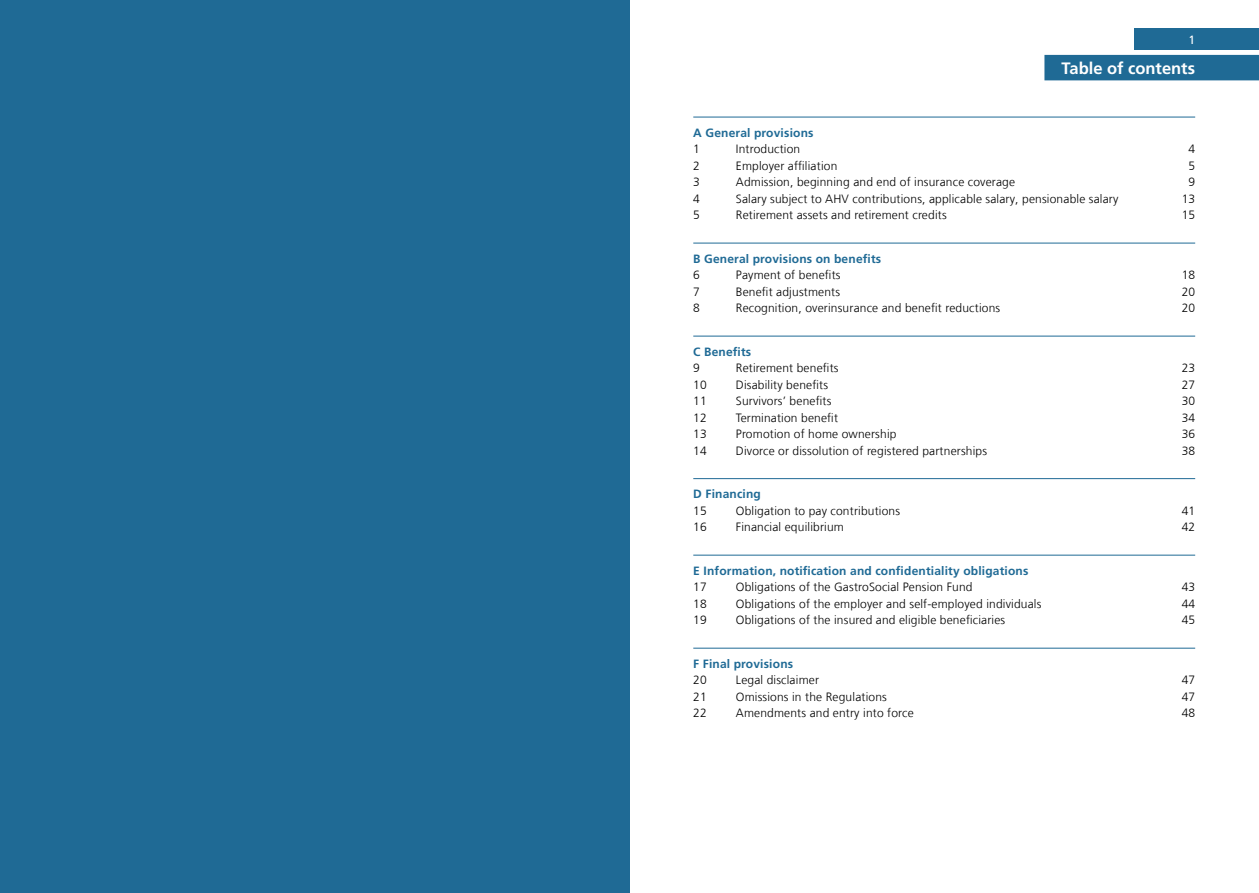
<style>
.page{position:relative;width:1259px;height:893px;background:#fff}
.page>*{position:absolute;margin:0;border:0;box-sizing:border-box;transform-origin:0 0}
.t1{font:700 16.5px "Frutiger LT Com";color:#fff}
.t2{font:300 12px "Frutiger LT Com";letter-spacing:.015em;color:#000}
.t3{font:700 12px "Frutiger LT Com";letter-spacing:.015em;color:#1f6a95}
.t4{font:12px "Frutiger LT Com";color:#fff}
</style>
<div class="page">
<div style="left:1134px;top:29px;width:125px;height:21px;background:#1f6a95"></div>
<div style="left:0;top:0;width:629px;height:893px;background:#1f6a95"></div>
<div style="left:1044px;top:55px;width:215px;height:25px;background:#1f6a95"></div>
<hr style="left:693px;top:117px;width:502px;height:1px;background:#1f6a95">
<hr style="left:693px;top:243px;width:502px;height:1px;background:#1f6a95">
<hr style="left:693px;top:336px;width:502px;height:1px;background:#1f6a95">
<hr style="left:693px;top:478px;width:502px;height:1px;background:#1f6a95">
<hr style="left:693px;top:555px;width:502px;height:1px;background:#1f6a95">
<hr style="left:693px;top:648px;width:502px;height:1px;background:#1f6a95">
<p class="t4" style="left:1188px;top:33px;width:8px">1</p>
<h1 class="t1" style="left:1061px;top:58px;width:135px">Table of contents</h1>
<p class="t3" style="left:693px;top:125px;width:122px">A General provisions</p>
<p class="t2" style="left:693px;top:142px;width:8px">1</p>
<p class="t2" style="left:736px;top:142px;width:66px">Introduction</p>
<p class="t2" style="left:1188px;top:142px;width:8px">4</p>
<p class="t2" style="left:693px;top:158px;width:8px">2</p>
<p class="t2" style="left:736px;top:158px;width:103px">Employer affiliation</p>
<p class="t2" style="left:1188px;top:158px;width:8px">5</p>
<p class="t2" style="left:693px;top:175px;width:8px">3</p>
<p class="t2" style="left:736px;top:175px;width:281px">Admission, beginning and end of insurance coverage</p>
<p class="t2" style="left:1188px;top:175px;width:8px">9</p>
<p class="t2" style="left:693px;top:191px;width:8px">4</p>
<p class="t2" style="left:736px;top:191px;width:384px">Salary subject to AHV contributions, applicable salary, pensionable salary</p>
<p class="t2" style="left:1181px;top:191px;width:15px">13</p>
<p class="t2" style="left:693px;top:208px;width:8px">5</p>
<p class="t2" style="left:736px;top:208px;width:212px">Retirement assets and retirement credits</p>
<p class="t2" style="left:1181px;top:208px;width:15px">15</p>
<p class="t3" style="left:693px;top:251px;width:189px">B General provisions on benefits</p>
<p class="t2" style="left:693px;top:268px;width:8px">6</p>
<p class="t2" style="left:736px;top:268px;width:106px">Payment of benefits</p>
<p class="t2" style="left:1181px;top:268px;width:15px">18</p>
<p class="t2" style="left:693px;top:284px;width:8px">7</p>
<p class="t2" style="left:736px;top:284px;width:106px">Benefit adjustments</p>
<p class="t2" style="left:1181px;top:284px;width:15px">20</p>
<p class="t2" style="left:693px;top:301px;width:8px">8</p>
<p class="t2" style="left:736px;top:301px;width:266px">Recognition, overinsurance and benefit reductions</p>
<p class="t2" style="left:1181px;top:301px;width:15px">20</p>
<p class="t3" style="left:693px;top:344px;width:59px">C Benefits</p>
<p class="t2" style="left:693px;top:361px;width:8px">9</p>
<p class="t2" style="left:736px;top:361px;width:104px">Retirement benefits</p>
<p class="t2" style="left:1181px;top:361px;width:15px">23</p>
<p class="t2" style="left:693px;top:377px;width:15px">10</p>
<p class="t2" style="left:736px;top:377px;width:94px">Disability benefits</p>
<p class="t2" style="left:1181px;top:377px;width:15px">27</p>
<p class="t2" style="left:693px;top:394px;width:15px">11</p>
<p class="t2" style="left:736px;top:394px;width:97px">Survivors’ benefits</p>
<p class="t2" style="left:1181px;top:394px;width:15px">30</p>
<p class="t2" style="left:693px;top:410px;width:15px">12</p>
<p class="t2" style="left:736px;top:410px;width:104px">Termination benefit</p>
<p class="t2" style="left:1181px;top:410px;width:15px">34</p>
<p class="t2" style="left:693px;top:427px;width:15px">13</p>
<p class="t2" style="left:736px;top:427px;width:162px">Promotion of home ownership</p>
<p class="t2" style="left:1181px;top:427px;width:15px">36</p>
<p class="t2" style="left:693px;top:443px;width:15px">14</p>
<p class="t2" style="left:736px;top:443px;width:253px">Divorce or dissolution of registered partnerships</p>
<p class="t2" style="left:1181px;top:443px;width:15px">38</p>
<p class="t3" style="left:693px;top:487px;width:69px">D Financing</p>
<p class="t2" style="left:693px;top:503px;width:15px">15</p>
<p class="t2" style="left:736px;top:503px;width:166px">Obligation to pay contributions</p>
<p class="t2" style="left:1181px;top:503px;width:15px">41</p>
<p class="t2" style="left:693px;top:520px;width:15px">16</p>
<p class="t2" style="left:736px;top:520px;width:110px">Financial equilibrium</p>
<p class="t2" style="left:1181px;top:520px;width:15px">42</p>
<p class="t3" style="left:693px;top:563px;width:337px">E Information, notification and confidentiality obligations</p>
<p class="t2" style="left:693px;top:580px;width:15px">17</p>
<p class="t2" style="left:736px;top:580px;width:238px">Obligations of the GastroSocial Pension Fund</p>
<p class="t2" style="left:1181px;top:580px;width:15px">43</p>
<p class="t2" style="left:693px;top:596px;width:15px">18</p>
<p class="t2" style="left:736px;top:596px;width:307px">Obligations of the employer and self-employed individuals</p>
<p class="t2" style="left:1181px;top:596px;width:15px">44</p>
<p class="t2" style="left:693px;top:613px;width:15px">19</p>
<p class="t2" style="left:736px;top:613px;width:271px">Obligations of the insured and eligible beneficiaries</p>
<p class="t2" style="left:1181px;top:613px;width:15px">45</p>
<p class="t3" style="left:693px;top:656px;width:101px">F Final provisions</p>
<p class="t2" style="left:693px;top:673px;width:15px">20</p>
<p class="t2" style="left:736px;top:673px;width:85px">Legal disclaimer</p>
<p class="t2" style="left:1181px;top:673px;width:15px">47</p>
<p class="t2" style="left:693px;top:689px;width:15px">21</p>
<p class="t2" style="left:736px;top:689px;width:153px">Omissions in the Regulations</p>
<p class="t2" style="left:1181px;top:689px;width:15px">47</p>
<p class="t2" style="left:693px;top:706px;width:15px">22</p>
<p class="t2" style="left:736px;top:706px;width:179px">Amendments and entry into force</p>
<p class="t2" style="left:1181px;top:706px;width:15px">48</p>
</div>
